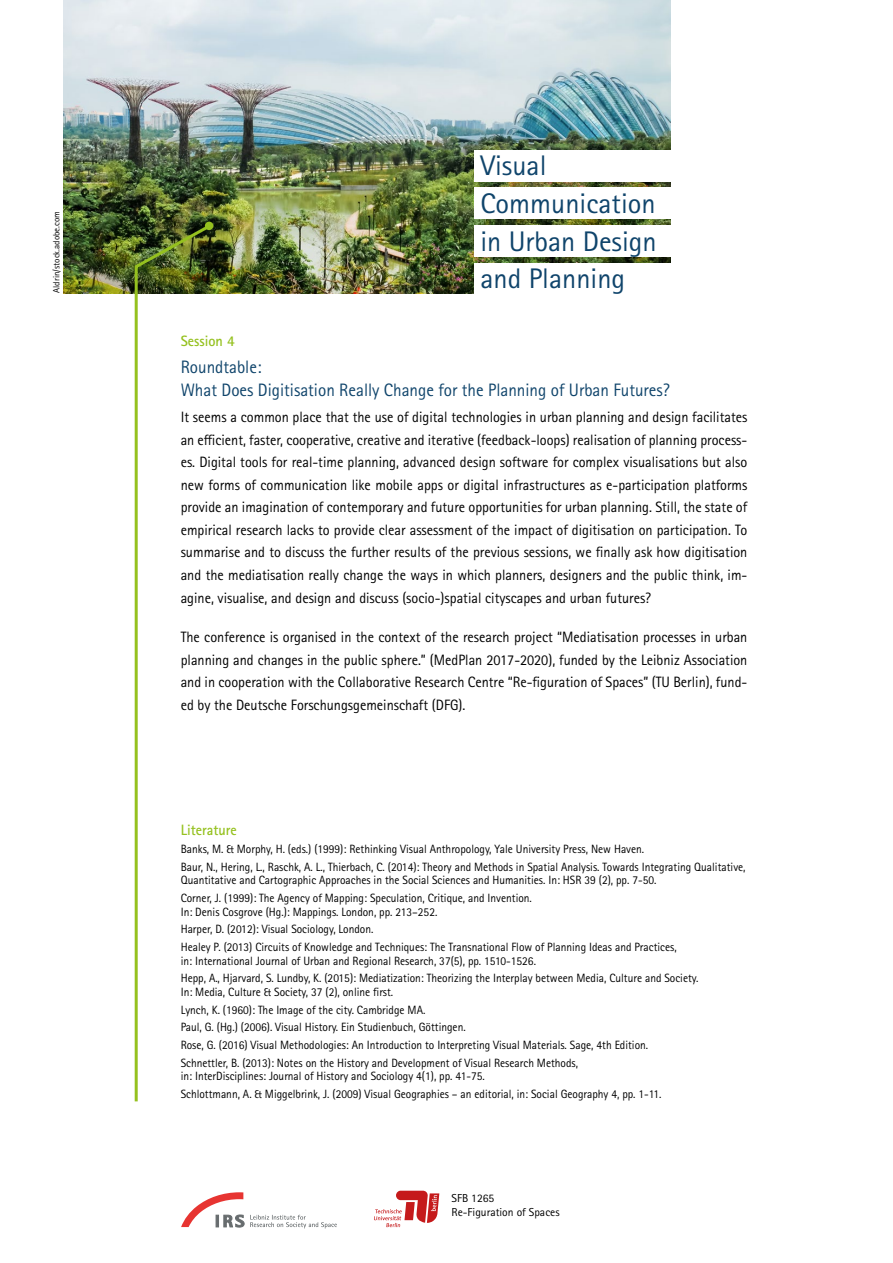
<style>
.page{position:relative;width:893px;height:1263px;background:#fff}
.page>*{position:absolute;margin:0;border:0;box-sizing:border-box;transform-origin:0 0}
.t1{font:28.35px/37.7px "Rotis Sans Serif Pro";color:#0f446b}
.t2{font:18px/22.5px "Rotis Sans Serif Pro";color:#0f446b;scale:.95 1}
.t3{font:15px/22.5px "Rotis Sans Serif Pro";color:#000;text-align:justify;scale:.95 1}
.t4{font:700 15px "Rotis Sans Serif Pro";color:#95c11f;scale:.95 1}
.t5{font:12px/17.7px "Rotis Sans Serif Pro";color:#000;scale:.95 1}
.t6{font:11.55px/14px "Rotis Sans Serif Pro";color:#000}
.t7{font:9px "Rotis Sans Serif Pro";color:#000}
</style>
<div class="page">
<svg style="left:250px;top:1215px;width:87px;height:13px"></svg>
<svg style="left:181px;top:1192px;width:63px;height:36px"></svg>
<svg style="left:374px;top:1191px;width:65px;height:36px"></svg>
<img style="left:64px;top:0;width:606px;height:293px">
<svg style="left:133px;top:220px;width:84px;height:882px"></svg>
<div style="left:474px;top:187px;width:212px;height:32px;background:#fff"></div>
<div style="left:474px;top:225px;width:221px;height:32px;background:#fff"></div>
<div style="left:474px;top:150px;width:212px;height:31px;background:#fff"></div>
<div style="left:474px;top:263px;width:212px;height:31px;background:#fff"></div>
<p class="t7" style="left:51px;top:293px;width:83px;rotate:-90deg">Aldrin/stock.adobe.com</p>
<h1 class="t1" style="left:480px;top:147px;width:68px">Visual</h1>
<h1 class="t1" style="left:480px;top:185px;width:178px">Communication in Urban Design</h1>
<h1 class="t1" style="left:480px;top:260px;width:146px">and Planning</h1>
<p class="t4" style="left:181px;top:332px;width:58px">Session 4</p>
<h2 class="t2" style="left:181px;top:356px;width:516px">Roundtable:<br>What Does Digitisation Really Change for the Planning of Urban Futures?</h2>
<p class="t3" style="left:181px;top:406px;width:598px">It seems a common place that the use of digital technologies in urban planning and design facilitates an efficient, faster, cooperative, creative and iterative (feedback-loops) realisation of planning process&shy;es. Digital tools for real-time planning, advanced design software for complex visualisations but also new forms of communication like mobile apps or digital infrastructures as e-participation platforms provide an imagination of contemporary and future opportunities for urban planning. Still, the state of empirical research lacks to provide clear assessment of the impact of digitisation on participation. To summarise and to discuss the further results of the previous sessions, we finally ask how digitisation and the mediatisation really change the ways in which planners, designers and the public think, im&shy;agine, visualise, and design and discuss (socio-)spatial cityscapes and urban futures?</p>
<p class="t3" style="left:181px;top:626px;width:598px">The conference is organised in the context of the research project “Mediatisation processes in urban planning and changes in the public sphere.” (MedPlan 2017-2020), funded by the Leibniz Association and in cooperation with the Collaborative Research Centre “Re-figuration of Spaces” (TU Berlin), fund&shy;ed by the Deutsche Forschungsgemeinschaft (DFG).</p>
<p class="t4" style="left:181px;top:821px;width:61px">Literature</p>
<p class="t5" style="left:181px;top:840px;width:596px">Banks, M. &amp; Morphy, H. (eds.) (1999): Rethinking Visual Anthropology, Yale University Press, New Haven.<br>Baur, N., Hering, L., Raschk, A. L., Thierbach, C. (2014): Theory and Methods in Spatial Analysis. Towards Integrating Qualitative,</p>
<p class="t5" style="left:181px;top:871px;width:502px">Quantitative and Cartographic Approaches in the Social Sciences and Humanities. In: HSR 39 (2), pp. 7-50.<br>Corner, J. (1999): The Agency of Mapping: Speculation, Critique, and Invention.</p>
<p class="t5" style="left:181px;top:903px;width:524px">In: Denis Cosgrove (Hg.): Mappings. London, pp. 213–252.<br>Harper, D. (2012): Visual Sociology, London.<br>Healey P. (2013) Circuits of Knowledge and Techniques: The Transnational Flow of Planning Ideas and Practices,</p>
<p class="t5" style="left:181px;top:952px;width:546px">in: International Journal of Urban and Regional Research, 37(5), pp. 1510-1526.<br>Hepp, A., Hjarvard, S. Lundby, K. (2015): Mediatization: Theorizing the Interplay between Media, Culture and Society.</p>
<p class="t5" style="left:181px;top:983px;width:494px">In: Media, Culture &amp; Society, 37 (2), online first.<br>Lynch, K. (1960): The Image of the city. Cambridge MA.<br>Paul, G. (Hg.) (2006). Visual History. Ein Studienbuch, Göttingen.<br>Rose, G. (2016) Visual Methodologies: An Introduction to Interpreting Visual Materials. Sage, 4th Edition.<br>Schnettler, B. (2013): Notes on the History and Development of Visual Research Methods,</p>
<p class="t5" style="left:181px;top:1067px;width:507px">in: InterDisciplines: Journal of History and Sociology 4(1), pp. 41-75.<br>Schlottmann, A. &amp; Miggelbrink, J. (2009) Visual Geographies – an editorial, in: Social Geography 4, pp. 1-11.</p>
<p class="t6" style="left:452px;top:1191px;width:110px">SFB 1265<br>Re-Figuration of Spaces</p>
</div>
